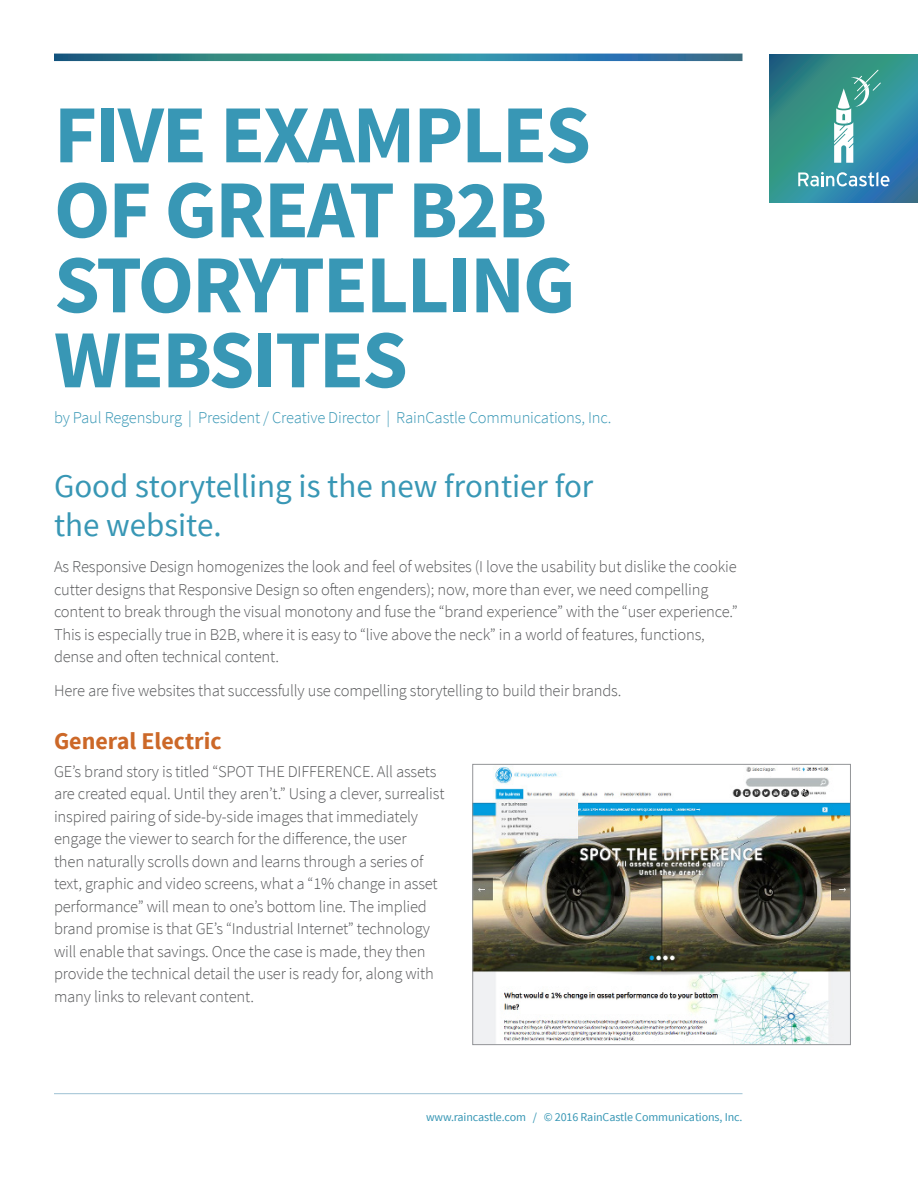
<style>
.page{position:relative;width:918px;height:1188px;background:#fff}
.page>*{position:absolute;margin:0;border:0;box-sizing:border-box;transform-origin:0 0}
.Article_title{font:700 82.5px/75px "Source Sans Pro";letter-spacing:-.025em;color:#3897b5}
.Paragraph_Style_10{font:33px/39.6px "Source Sans Pro";color:#3897b5}
.t1{font:700 24px "Source Sans Pro";color:#cc6828}
.t2{font:300 16.5px/22.5px "Source Sans Pro";letter-spacing:-.01em;color:#57585a}
.byline{font:300 16.5px "Source Sans Pro";letter-spacing:-.01em;color:#3897b5}
.t3{font:12px "Source Sans Pro";letter-spacing:-.01em;color:#3897b5}
</style>
<div class="page">
<hr style="left:54px;top:1093px;width:688px;height:1px;background:#9ec1d3">
<svg style="left:54px;top:54px;width:688px;height:7px"></svg>
<svg style="left:770px;top:54px;width:148px;height:148px"></svg>
<svg style="left:834px;top:70px;width:47px;height:93px"></svg>
<svg style="left:798px;top:172px;width:91px;height:14px"></svg>
<img style="left:475px;top:766px;width:374px;height:277px">
<div style="left:473px;top:764px;width:378px;height:281px;border:1px solid #939598"></div>
<p class="Article_title" style="left:54px;top:100px;width:538px">FIVE EXAMPLES<br>OF GREAT B2B<br>STORYTELLING<br>WEBSITES</p>
<p class="byline" style="left:54px;top:408px;width:559px">by Paul Regensburg | President / Creative Director | RainCastle Communications, Inc.</p>
<p class="Paragraph_Style_10" style="left:54px;top:466px;width:541px">Good storytelling is the new frontier for the website.</p>
<p class="t2" style="left:54px;top:556px;width:685px">As Responsive Design homogenizes the look and feel of websites (I love the usability but dislike the cookie cutter designs that Responsive Design so often engenders); now, more than ever, we need compelling content to break through the visual monotony and fuse the “brand experience” with the “user experience.” This is especially true in B2B, where it is easy to “live above the neck” in a world of features, functions, dense and often technical content.</p>
<p class="t2" style="left:54px;top:679px;width:569px">Here are five websites that successfully use compelling storytelling to build their brands.</p>
<h3 class="t1" style="left:54px;top:725px;width:169px">General Electric</h3>
<p class="t2" style="left:54px;top:760px;width:392px">GE’s brand story is titled “SPOT THE DIFFERENCE. All assets are created equal. Until they aren’t.” Using a clever, surrealist inspired pairing of side-by-side images that immediately engage the viewer to search for the difference, the user<br>then naturally scrolls down and learns through a series of text, graphic and video screens, what a “1% change in asset performance” will mean to one’s bottom line. The implied brand promise is that GE’s “Industrial Internet” technology will enable that savings. Once the case is made, they then provide the technical detail the user is ready for, along with many links to relevant content.</p>
<p class="t3" style="left:426px;top:1110px;width:318px">www.raincastle.com / © 2016 RainCastle Communications, Inc.</p>
</div>
